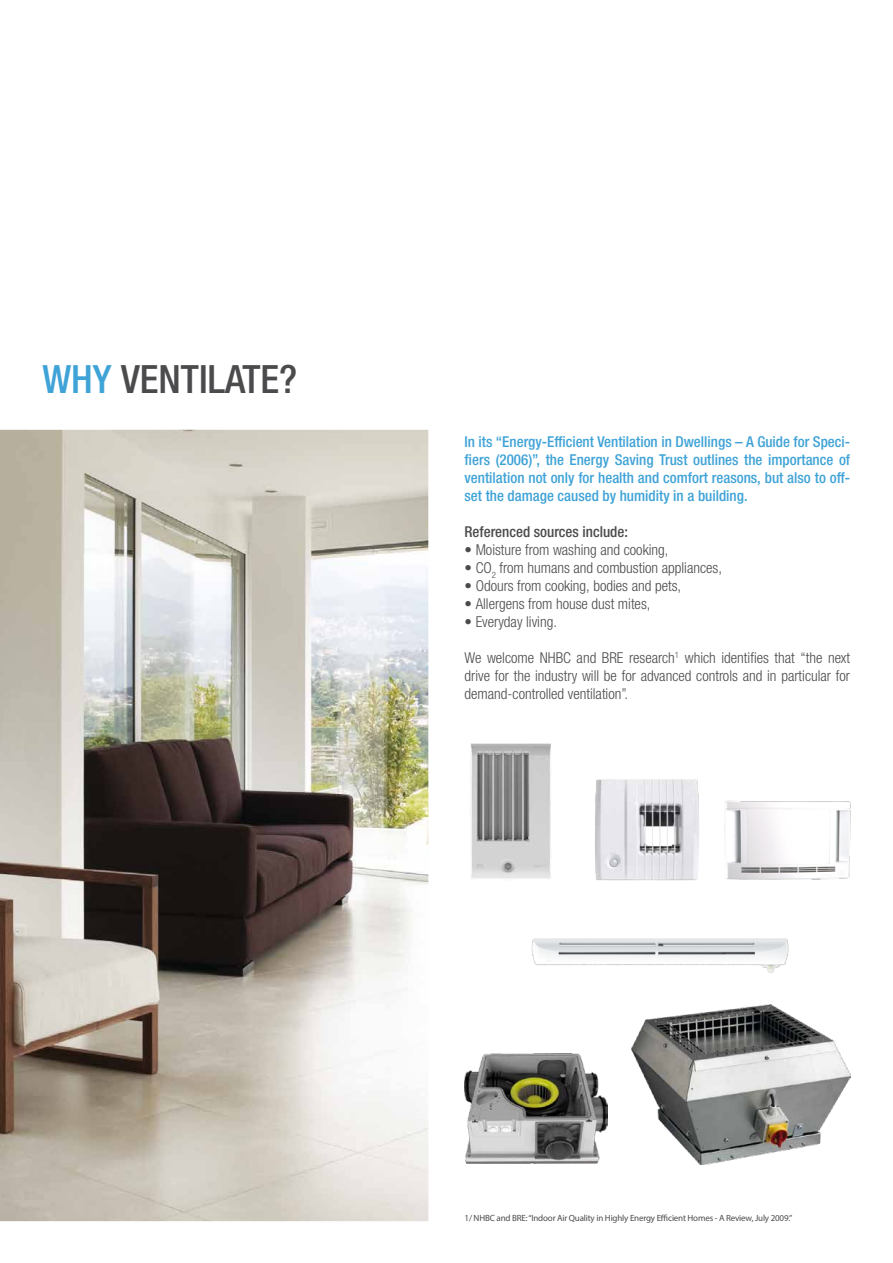
<style>
.page{position:relative;width:893px;height:1263px;background:#fff}
.page>*{position:absolute;margin:0;border:0;box-sizing:border-box;transform-origin:0 0}
.t1{font:500 condensed 39px "Helvetica Neue LTW1 G";color:#4b4b4d}
.t2{font:300 condensed 15px/18px "Helvetica Neue LTW1 G";color:#4b4b4d;text-align:justify}
.t3{font:500 condensed 15px/18px "Helvetica Neue LTW1 G";color:#3fa3d7;text-align:justify}
.t4{font:500 condensed 15px "Helvetica Neue LTW1 G";color:#4b4b4d}
.t5{font:9px "Myriad Pro";letter-spacing:-.02em;color:#4b4b4d}
.s1{color:#3fa3d7}
</style>
<div class="page">
<img style="left:531px;top:938px;width:258px;height:35px">
<img style="left:470px;top:743px;width:81px;height:136px">
<img style="left:724px;top:800px;width:126px;height:80px">
<img style="left:595px;top:779px;width:104px;height:102px">
<img style="left:465px;top:1053px;width:143px;height:111px">
<img style="left:631px;top:1004px;width:219px;height:160px">
<img style="left:0;top:430px;width:428px;height:791px">
<h1 class="t1" style="left:42px;top:356px;width:256px"><span class="s1">WHY</span> VENTILATE?</h1>
<p class="t3" style="left:465px;top:433px;width:387px">In its “Energy-Efficient Ventilation in Dwellings – A Guide for Speci&shy;fiers (2006)”, the Energy Saving Trust outlines the importance of ventilation not only for health and comfort reasons, but also to off&shy;set the damage caused by humidity in a building.</p>
<p class="t4" style="left:465px;top:523px;width:165px">Referenced sources include:</p>
<p class="t2" style="left:465px;top:541px;width:205px">• Moisture from washing and cooking,</p>
<p class="t2" style="left:465px;top:559px;width:259px">• CO<sub>2</sub> from humans and combustion appliances,</p>
<p class="t2" style="left:465px;top:577px;width:218px">• Odours from cooking, bodies and pets,</p>
<p class="t2" style="left:465px;top:595px;width:187px">• Allergens from house dust mites,</p>
<p class="t2" style="left:465px;top:613px;width:94px">• Everyday living.</p>
<p class="t2" style="left:465px;top:649px;width:387px">We welcome NHBC and BRE research<sup>1</sup> which identifies that “the next drive for the industry will be for advanced controls and in particular for demand-controlled ventilation”.</p>
<p class="t5" style="left:465px;top:1212px;width:329px">1/ NHBC and BRE: “Indoor Air Quality in Highly Energy Efficient Homes - A Review, July 2009.”</p>
</div>
